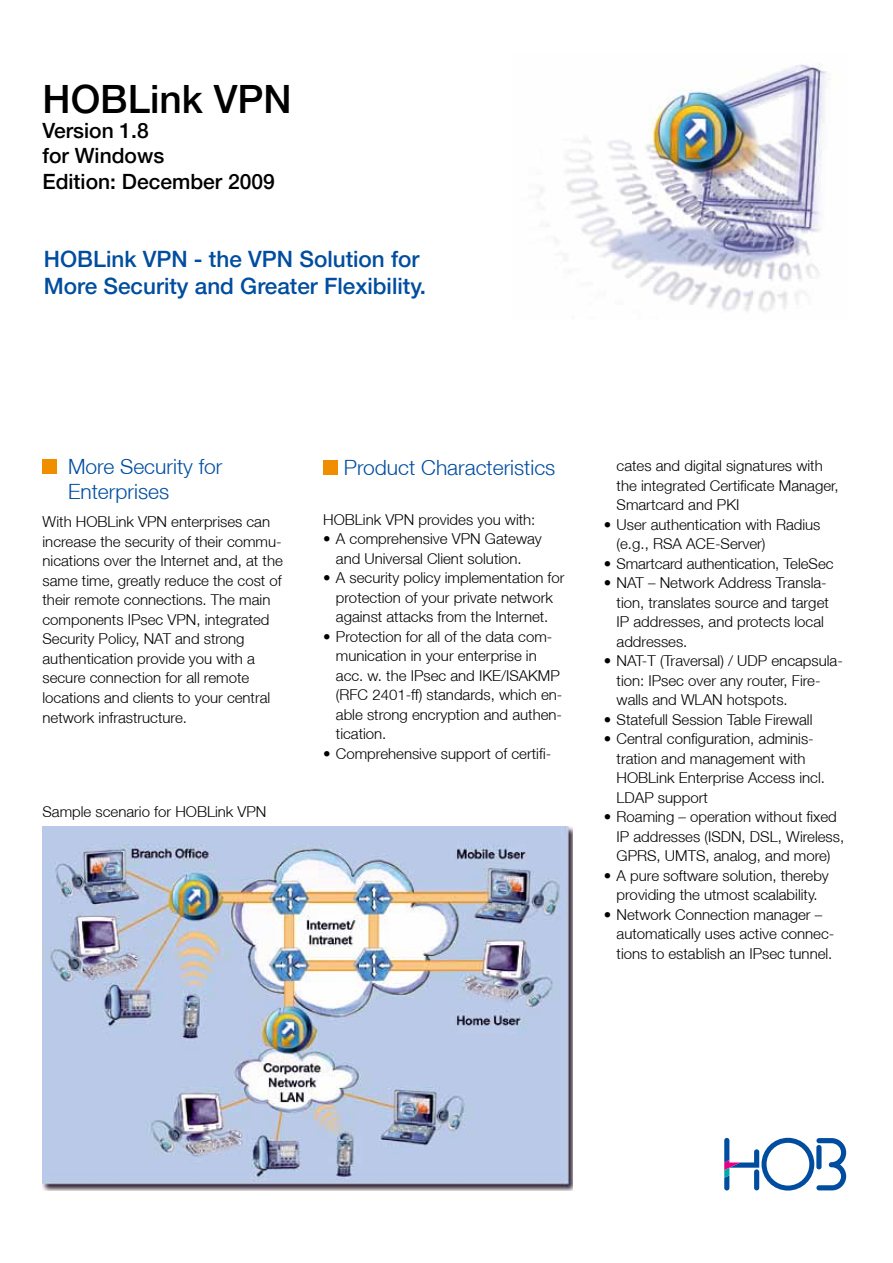
<style>
.page{position:relative;width:893px;height:1263px;background:#fff}
.page>*{position:absolute;margin:0;border:0;box-sizing:border-box;transform-origin:0 0}
.t1{font:500 39px "Helvetica Neue LT";color:#000}
.t2{font:500 22.5px/27px "Helvetica Neue LT";color:#004d9f}
.t3{font:300 21px/25.2px "Helvetica Neue LT";color:#004d9f}
.t4{font:500 21px/25.2px "Helvetica Neue LT";color:#000}
.t5{font:300 15px/19.5px "Helvetica Neue LT";color:#000}
</style>
<div class="page">
<img style="left:540px;top:63px;width:290px;height:249px">
<div style="left:43px;top:459px;width:14px;height:15px;background:#f18e00"></div>
<div style="left:323px;top:461px;width:15px;height:14px;background:#f18e00"></div>
<svg style="left:724px;top:1138px;width:122px;height:52px"></svg>
<img style="left:43px;top:826px;width:529px;height:365px">
<h1 class="t1" style="left:43px;top:76px;width:251px">HOBLink VPN</h1>
<h3 class="t4" style="left:43px;top:118px;width:234px">Version 1.8<br>for Windows<br>Edition: December 2009</h3>
<h2 class="t2" style="left:44px;top:245px;width:384px">HOBLink VPN - the VPN Solution for<br>More Security and Greater Flexibility.</h2>
<h3 class="t3" style="left:68px;top:454px;width:156px">More Security for<br>Enterprises</h3>
<p class="t5" style="left:43px;top:512px;width:242px">With HOBLink VPN enterprises can increase the security of their commu&shy;nications over the Internet and, at the same time, greatly reduce the cost of their remote connections. The main components IPsec VPN, integrated Security Policy, NAT and strong authentication provide you with a secure connection for all remote locations and clients to your central network infrastructure.</p>
<p class="t5" style="left:43px;top:802px;width:225px">Sample scenario for HOBLink VPN</p>
<h3 class="t3" style="left:344px;top:455px;width:213px">Product Characteristics</h3>
<p class="t5" style="left:323px;top:509px;width:214px">HOBLink VPN provides you with:</p>
<p class="t5" style="left:323px;top:529px;width:220px;text-align:center">• A comprehensive VPN Gateway and Universal Client solution.</p>
<p class="t5" style="left:323px;top:568px;width:243px;text-align:center">• A security policy implementation for protection of your private network against attacks from the Internet.</p>
<p class="t5" style="left:336px;top:626px;width:228px;text-indent:-13px">• Protection for all of the data com&shy;munication in your enterprise in acc. w. the IPsec and IKE/ISAKMP (RFC 2401-ff) standards, which en&shy;able strong encryption and authen&shy;tication.</p>
<p class="t5" style="left:323px;top:743px;width:230px">• Comprehensive support of certifi-</p>
<p class="t5" style="left:617px;top:456px;width:224px">cates and digital signatures with the integrated Certificate Manager,<br>Smartcard and PKI</p>
<p class="t5" style="left:617px;top:514px;width:205px;text-indent:-13px">• User authentication with Radius (e.g., RSA ACE-Server)</p>
<p class="t5" style="left:604px;top:553px;width:231px">• Smartcard authentication, TeleSec</p>
<p class="t5" style="left:617px;top:573px;width:214px;text-indent:-13px">• NAT – Network Address Transla&shy;tion, translates source and target<br>IP addresses, and protects local addresses.</p>
<p class="t5" style="left:617px;top:651px;width:228px;text-indent:-13px">• NAT-T (Traversal) / UDP encapsula&shy;tion: IPsec over any router, Fire&shy;walls and WLAN hotspots.</p>
<p class="t5" style="left:604px;top:709px;width:210px">• Statefull Session Table Firewall</p>
<p class="t5" style="left:617px;top:729px;width:210px;text-indent:-13px">• Central configuration, adminis&shy;tration and management with<br>HOBLink Enterprise Access incl.<br>LDAP support</p>
<p class="t5" style="left:617px;top:807px;width:229px;text-indent:-13px">• Roaming – operation without fixed<br>IP addresses (ISDN, DSL, Wireless,<br>GPRS, UMTS, analog, and more)</p>
<p class="t5" style="left:604px;top:865px;width:227px;text-align:center">• A pure software solution, thereby providing the utmost scalability.</p>
<p class="t5" style="left:617px;top:904px;width:219px;text-indent:-13px">• Network Connection manager – automatically uses active connec&shy;tions to establish an IPsec tunnel.</p>
</div>
